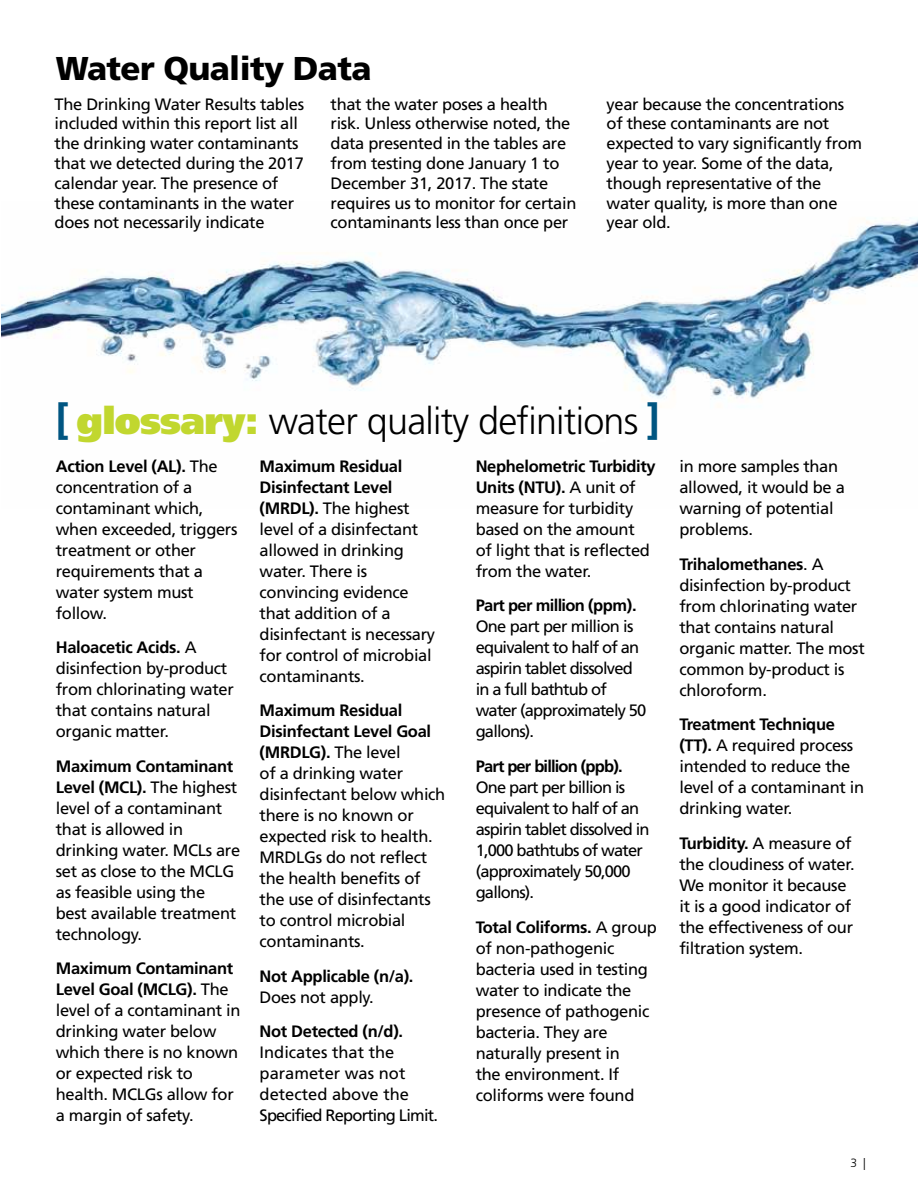
<style>
.page{position:relative;width:918px;height:1188px;background:#fff}
.page>*{position:absolute;margin:0;border:0;box-sizing:border-box;transform-origin:0 0}
.t1{font:300 37.8px "Frutiger";letter-spacing:-.02em;color:#000}
.t2{font:900 33px "Frutiger";letter-spacing:-.02em;color:#000}
.t3{font:16.5px/21px "Frutiger";letter-spacing:-.02em;color:#000}
.t4{font:16.5px/21px "Frutiger";letter-spacing:-.05em;color:#000}
.t5{font:16.5px/21px "Frutiger";color:#000}
.t6{font:700 16.5px "Frutiger";letter-spacing:-.04em;color:#000}
.t7{font:700 16.5px "Frutiger";letter-spacing:-.02em;color:#000}
.t8{font:300 12px "Frutiger";color:#000}
.s1{font-weight:700;font-size:42px;color:#005581}
.s2{font-weight:900;color:#c1d72f}
.s3{font-weight:700}
</style>
<div class="page">
<img style="left:2px;top:218px;width:916px;height:181px">
<h2 class="t2" style="left:56px;top:49px;width:317px">Water Quality Data</h2>
<p class="t3" style="left:55px;top:94px;width:251px;line-height:19.8px">The Drinking Water Results tables included within this report list all the drinking water contaminants that we detected during the 2017 calendar year. The presence of these contaminants in the water does not necessarily indicate</p>
<p class="t3" style="left:331px;top:94px;width:247px;line-height:19.8px">that the water poses a health risk. Unless otherwise noted, the data presented in the tables are from testing done January 1 to<br>December 31, 2017. The state requires us to monitor for certain contaminants less than once per</p>
<p class="t3" style="left:607px;top:94px;width:257px;line-height:19.8px">year because the concentrations of these contaminants are not expected to vary significantly from year to year. Some of the data, though representative of the water quality, is more than one year old.</p>
<h1 class="t1" style="left:56px;top:400px;width:606px"><span class="s1">[</span> <span class="s2">glossary:</span> water quality definitions <span class="s1">]</span></h1>
<p class="t3" style="left:56px;top:456px;width:183px"><span class="s3">Action Level (AL).</span> The concentration of a contaminant which, when exceeded, triggers treatment or other requirements that a water system must follow.</p>
<p class="t3" style="left:56px;top:637px;width:179px"><span class="s3">Haloacetic Acids.</span> A disinfection by-product from chlorinating water that contains natural organic matter.</p>
<p class="t3" style="left:56px;top:756px;width:186px"><span class="s3">Maximum Contaminant<br>Level (</span><span class="s3">MCL</span><span class="s3">).</span> The highest level of a contaminant that is allowed in drinking water. MCLs are set as close to the MCLG as feasible using the best available treatment technology.</p>
<p class="t3" style="left:56px;top:958px;width:186px"><span class="s3">Maximum Contaminant<br>Level Goal (MCLG).</span> The level of a contaminant in drinking water below which there is no known or expected risk to health. MCLGs allow for a margin of safety.</p>
<p class="t3" style="left:260px;top:456px;width:177px"><span class="s3">Maximum Residual<br>Disinfectant Level (MRDL).</span> The highest level of a disinfectant allowed in drinking water. There is convincing evidence that addition of a disinfectant is necessary for control of microbial contaminants.</p>
<p class="t3" style="left:260px;top:700px;width:187px"><span class="s3">Maximum Residual<br>Disinfectant Level Goal (MRDLG).</span> The level<br>of a drinking water disinfectant below which there is no known or expected risk to health.<br>MRDLGs do not reflect the health benefits of the use of disinfectants to control microbial contaminants.</p>
<p class="t7" style="left:260px;top:966px;width:155px">Not Applicable (n/a).</p>
<p class="t3" style="left:260px;top:987px;width:116px">Does not apply.</p>
<p class="t7" style="left:260px;top:1022px;width:145px">Not Detected (n/d).</p>
<p class="t5" style="left:260px;top:1042px;width:180px">Indicates that the parameter was not detected above the<br>Specified Reporting Limit.</p>
<p class="t3" style="left:476px;top:456px;width:182px"><span class="s3">Nephelometric Turbidity<br>Units (NTU).</span> A unit of measure for turbidity based on the amount<br>of light that is reflected from the water.</p>
<p class="t6" style="left:476px;top:596px;width:163px">Part per million (ppm).</p>
<p class="t4" style="left:476px;top:616px;width:172px">One part per million is equivalent to half of an aspirin tablet dissolved in a full bathtub of water (approximately 50 gallons).</p>
<p class="t6" style="left:476px;top:757px;width:148px">Part per billion (ppb).</p>
<p class="t4" style="left:476px;top:777px;width:175px">One part per billion is equivalent to half of an aspirin tablet dissolved in<br>1,000 bathtubs of water (approximately 50,000 gallons).</p>
<p class="t3" style="left:476px;top:916px;width:183px"><span class="s3">Total Coliforms.</span> A group of non-pathogenic bacteria used in testing water to indicate the presence of pathogenic bacteria. They are naturally present in<br>the environment. If coliforms were found</p>
<p class="t3" style="left:679px;top:456px;width:167px">in more samples than allowed, it would be a warning of potential problems.</p>
<p class="t3" style="left:679px;top:553px;width:187px"><span class="s3">Trihalomethanes</span>. A disinfection by-product from chlorinating water that contains natural organic matter. The most common by-product is chloroform.</p>
<p class="t3" style="left:679px;top:714px;width:186px"><span class="s3">Treatment Technique (TT).</span> A required process intended to reduce the level of a contaminant in drinking water.</p>
<p class="t3" style="left:679px;top:832px;width:177px"><span class="s3">Turbidity.</span> A measure of the cloudiness of water.<br>We monitor it because it is a good indicator of the effectiveness of our filtration system.</p>
<p class="t8" style="left:851px;top:1156px;width:17px">3 |</p>
</div>
